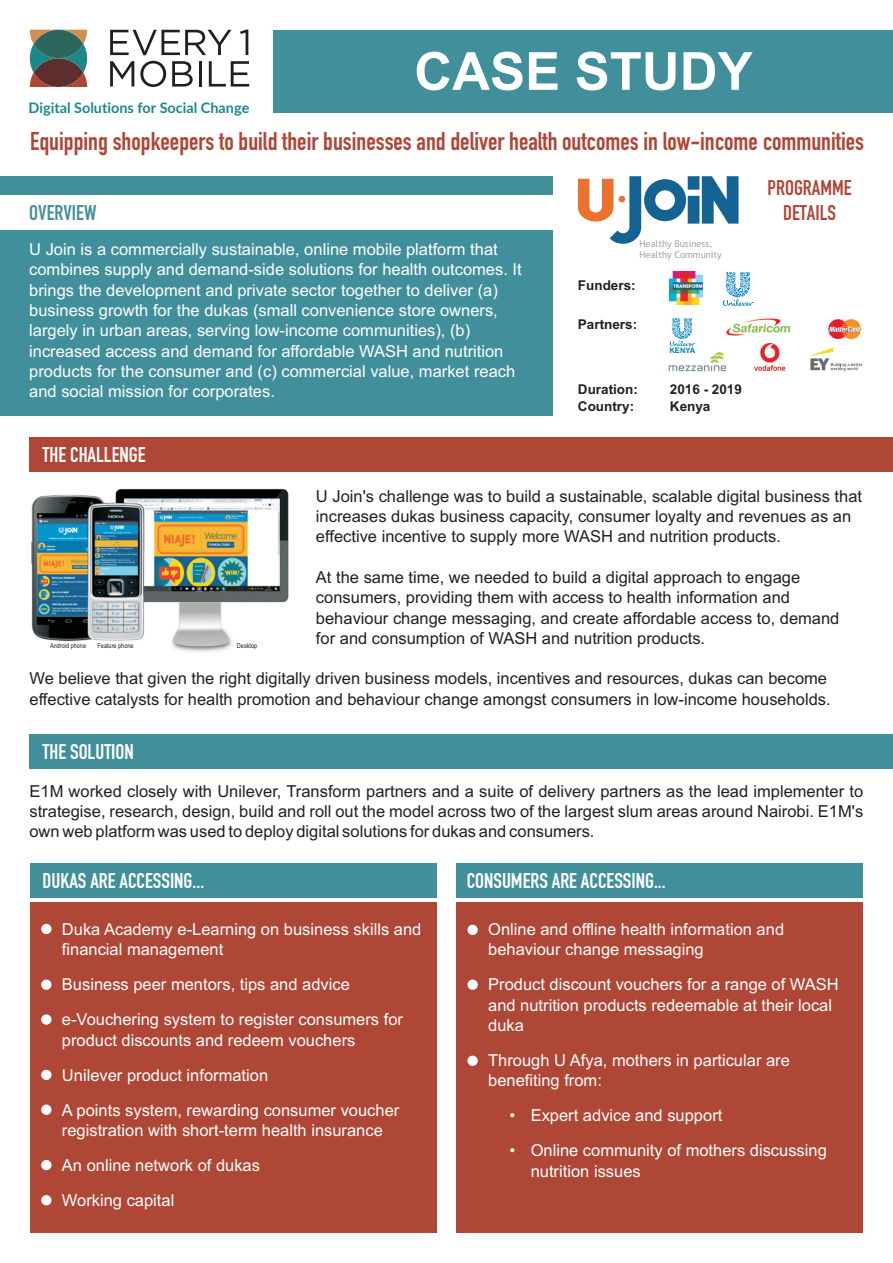
<style>
.page{position:relative;width:893px;height:1263px;background:#fff}
.page>*{position:absolute;margin:0;border:0;box-sizing:border-box;transform-origin:0 0}
.t1{font:700 52.5px "Arial";color:#fff}
.t2{font:25.35px "DIN Engschrift";color:#af4737}
.t3{font:21px "DIN Engschrift";color:#fff}
.t4{font:21px/24.6px "DIN Engschrift";color:#af4737;text-align:center}
.t5{font:21px "DIN Engschrift";color:#428f9c}
.t6{font:16.5px/20.2px "Arial";color:#fff}
.t7{font:16.5px/20.2px "Arial";color:#231f20}
.t8{font:700 14.4px "Lato";color:#1c888b}
.t9{font:700 13.5px "Arial";color:#231f20}
.t10{font:9.3px/10.8px "Trebuchet MS";color:#a4a6a8}
.t11{font:700 7.5px "Arial";color:#007ebd}
.t12{font:6.75px "Arial Narrow";color:#231f20}
</style>
<div class="page">
<div style="left:0;top:176px;width:552px;height:239px;background:#428f9c"></div>
<div style="left:30px;top:437px;width:863px;height:34px;background:#af4737"></div>
<svg style="left:110px;top:30px;width:121px;height:25px"></svg>
<svg style="left:240px;top:30px;width:8px;height:25px"></svg>
<svg style="left:110px;top:61px;width:24px;height:26px"></svg>
<svg style="left:140px;top:61px;width:26px;height:26px"></svg>
<svg style="left:172px;top:61px;width:21px;height:26px"></svg>
<hr style="left:199px;top:61px;width:2px;height:26px;background:#231f20">
<svg style="left:209px;top:61px;width:40px;height:26px"></svg>
<svg style="left:30px;top:30px;width:57px;height:57px;background:#5a6359"></svg>
<div style="left:0;top:195px;width:572px;height:34px;background:#fff"></div>
<div style="left:274px;top:30px;width:619px;height:83px;background:#428f9c"></div>
<svg style="left:723px;top:272px;width:31px;height:34px"></svg>
<svg style="left:810px;top:347px;width:53px;height:24px"></svg>
<img style="left:754px;top:344px;width:31px;height:27px">
<img style="left:828px;top:319px;width:34px;height:21px">
<img style="left:668px;top:352px;width:59px;height:19px">
<img style="left:727px;top:318px;width:64px;height:18px">
<svg style="left:670px;top:318px;width:25px;height:28px"></svg>
<svg style="left:578px;top:176px;width:160px;height:68px"></svg>
<div style="left:618px;top:196px;width:7px;height:6px;background:#eb712f;border-radius:50%"></div>
<img style="left:669px;top:272px;width:33px;height:33px">
<img style="left:31px;top:489px;width:257px;height:163px">
<div style="left:30px;top:734px;width:863px;height:34px;background:#428f9c"></div>
<div style="left:30px;top:902px;width:406px;height:331px;background:#af4737"></div>
<div style="left:30px;top:863px;width:406px;height:34px;background:#428f9c"></div>
<div style="left:456px;top:902px;width:407px;height:331px;background:#af4737"></div>
<div style="left:456px;top:863px;width:407px;height:34px;background:#428f9c"></div>
<div style="left:41px;top:924px;width:11px;height:10px;background:#fff;border-radius:50%"></div>
<div style="left:41px;top:979px;width:11px;height:11px;background:#fff;border-radius:50%"></div>
<div style="left:41px;top:1014px;width:11px;height:11px;background:#fff;border-radius:50%"></div>
<div style="left:41px;top:1070px;width:11px;height:10px;background:#fff;border-radius:50%"></div>
<div style="left:41px;top:1104px;width:11px;height:11px;background:#fff;border-radius:50%"></div>
<div style="left:41px;top:1160px;width:11px;height:10px;background:#fff;border-radius:50%"></div>
<div style="left:41px;top:1195px;width:11px;height:10px;background:#fff;border-radius:50%"></div>
<div style="left:467px;top:979px;width:11px;height:11px;background:#fff;border-radius:50%"></div>
<div style="left:467px;top:925px;width:11px;height:10px;background:#fff;border-radius:50%"></div>
<div style="left:467px;top:1055px;width:11px;height:11px;background:#fff;border-radius:50%"></div>
<h1 class="t1" style="left:414px;top:52px;width:340px">CASE STUDY</h1>
<p class="t8" style="left:29px;top:101px;width:222px">Digital Solutions for Social Change</p>
<h2 class="t2" style="left:30px;top:127px;width:835px">Equipping shopkeepers to build their businesses and deliver health outcomes in low-income communities</h2>
<p class="t5" style="left:29px;top:201px;width:69px">OVERVIEW</p>
<p class="t6" style="left:29px;top:241px;width:494px">U Join is a commercially sustainable, online mobile platform that combines supply and demand-side solutions for health outcomes. It brings the development and private sector together to deliver (a) business growth for the dukas (small convenience store owners, largely in urban areas, serving low-income communities), (b) increased access and demand for affordable WASH and nutrition products for the consumer and (c) commercial value, market reach and social mission for corporates.</p>
<p class="t3" style="left:43px;top:443px;width:104px">THE CHALLENGE</p>
<p class="t10" style="left:639px;top:239px;width:84px">Healthy Business,<br>Healthy Community</p>
<p class="t9" style="left:578px;top:281px;width:59px">Funders:</p>
<p class="t9" style="left:578px;top:319px;width:61px">Partners:</p>
<p class="t11" style="left:669px;top:348px;width:27px">KENYA</p>
<p class="t9" style="left:578px;top:384px;width:61px">Duration:</p>
<p class="t9" style="left:670px;top:384px;width:74px">2016 - 2019</p>
<p class="t9" style="left:578px;top:402px;width:58px">Country:</p>
<p class="t9" style="left:670px;top:401px;width:42px">Kenya</p>
<p class="t4" style="left:768px;top:176px;width:85px">PROGRAMME<br>DETAILS</p>
<p class="t7" style="left:316px;top:487px;width:548px">U Join's challenge was to build a sustainable, scalable digital business that increases dukas business capacity, consumer loyalty and revenues as an effective incentive to supply more WASH and nutrition products.</p>
<p class="t7" style="left:316px;top:569px;width:525px">At the same time, we needed to build a digital approach to engage consumers, providing them with access to health information and behaviour change messaging, and create affordable access to, demand for and consumption of WASH and nutrition products.</p>
<p class="t7" style="left:29px;top:670px;width:803px">We believe that given the right digitally driven business models, incentives and resources, dukas can become effective catalysts for health promotion and behaviour change amongst consumers in low-income households.</p>
<p class="t12" style="left:50px;top:643px;width:38px">Android phone</p>
<p class="t12" style="left:98px;top:643px;width:38px">Feature phone</p>
<p class="t12" style="left:237px;top:643px;width:22px">Desktop</p>
<p class="t3" style="left:43px;top:740px;width:93px">THE SOLUTION</p>
<p class="t7" style="left:29px;top:782px;width:835px;text-align:justify">E1M worked closely with Unilever, Transform partners and a suite of delivery partners as the lead implementer to strategise, research, design, build and roll out the model across two of the largest slum areas around Nairobi. E1M's own web platform was used to deploy digital solutions for dukas and consumers.</p>
<p class="t3" style="left:43px;top:869px;width:163px">DUKAS ARE ACCESSING...</p>
<p class="t3" style="left:467px;top:869px;width:201px">CONSUMERS ARE ACCESSING...</p>
<p class="t6" style="left:488px;top:921px;width:297px">Online and offline health information and behaviour change messaging</p>
<p class="t6" style="left:488px;top:976px;width:352px">Product discount vouchers for a range of WASH and nutrition products redeemable at their local duka</p>
<p class="t6" style="left:488px;top:1051px;width:303px">Through U Afya, mothers in particular are benefiting from:</p>
<p class="t6" style="left:509px;top:1107px;width:214px">• Expert advice and support</p>
<p class="t6" style="left:531px;top:1142px;width:298px;text-indent:-21px">• Online community of mothers discussing nutrition issues</p>
<p class="t6" style="left:62px;top:921px;width:361px">Duka Academy e-Learning on business skills and financial management</p>
<p class="t6" style="left:62px;top:969px;width:343px;line-height:35px">Business peer mentors, tips and advice e-Vouchering system to register consumers for</p>
<p class="t6" style="left:62px;top:1024px;width:339px;line-height:35px">product discounts and redeem vouchers<br>Unilever product information<br>A points system, rewarding consumer voucher</p>
<p class="t6" style="left:62px;top:1114px;width:322px;line-height:35px">registration with short-term health insurance<br>An online network of dukas<br>Working capital</p>
</div>
